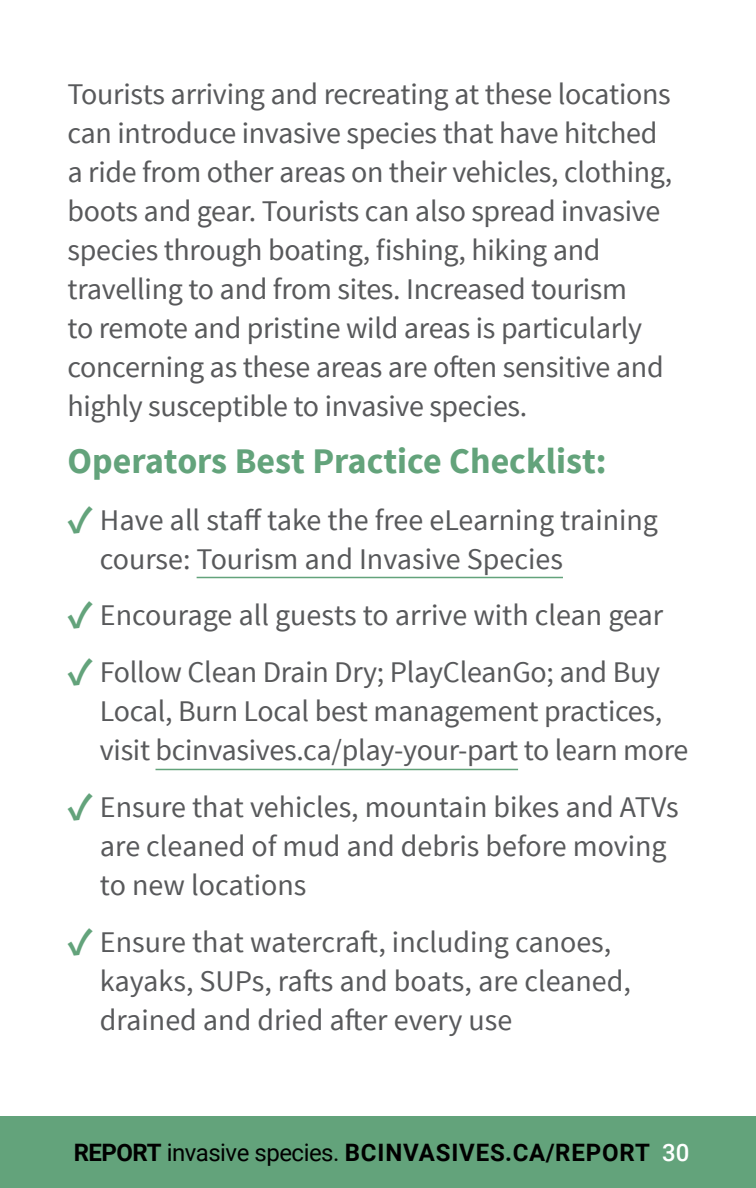
<style>
.page{position:relative;width:756px;height:1188px;background:#fff}
.page>*{position:absolute;margin:0;border:0;box-sizing:border-box;transform-origin:0 0}
.t1{font:700 36px "Source Sans Pro";color:#63a37b}
.t2{font:30px/39px "Source Sans Pro";letter-spacing:-.01em;color:#58595b}
.t3{font:700 24px "Roboto";letter-spacing:.035em;color:#000}
.s1{font-weight:700;font-size:39px;color:#63a37b}
.s2{font-weight:400}
.s3{font-weight:500;color:#fff}
</style>
<div class="page">
<div style="left:0;top:1117px;width:756px;height:71px;background:#63a37b"></div>
<hr style="left:197px;top:577px;width:366px;height:1px;background:#63a37b">
<hr style="left:156px;top:769px;width:362px;height:1px;background:#63a37b">
<p class="t2" style="left:68px;top:75px;width:606px">Tourists arriving and recreating at these locations can introduce invasive species that have hitched a ride from other areas on their vehicles, clothing, boots and gear. Tourists can also spread invasive species through boating, fishing, hiking and travelling to and from sites. Increased tourism<br>to remote and pristine wild areas is particularly concerning as these areas are often sensitive and highly susceptible to invasive species.</p>
<p class="t1" style="left:68px;top:437px;width:541px">Operators Best Practice Checklist:</p>
<p class="t2" style="left:100px;top:501px;width:560px;text-indent:-32px"><span class="s1">✓</span> Have all staff take the free eLearning training course: Tourism and Invasive Species</p>
<p class="t2" style="left:67px;top:597px;width:597px"><span class="s1">✓</span> Encourage all guests to arrive with clean gear</p>
<p class="t2" style="left:100px;top:654px;width:590px;text-indent:-32px"><span class="s1">✓</span> Follow Clean Drain Dry; PlayCleanGo; and Buy<br>Local, Burn Local best management practices, visit bcinvasives.ca/play-your-part to learn more</p>
<p class="t2" style="left:100px;top:789px;width:580px;text-indent:-32px"><span class="s1">✓</span> Ensure that vehicles, mountain bikes and ATVs are cleaned of mud and debris before moving to new locations</p>
<p class="t2" style="left:100px;top:924px;width:533px;text-indent:-32px"><span class="s1">✓</span> Ensure that watercraft, including canoes, kayaks, SUPs, rafts and boats, are cleaned, drained and dried after every use</p>
<p class="t3" style="left:74px;top:1136px;width:617px">REPORT <span class="s2">invasive species.</span> BCINVASIVES.CA/REPORT <span class="s3">30</span></p>
</div>
